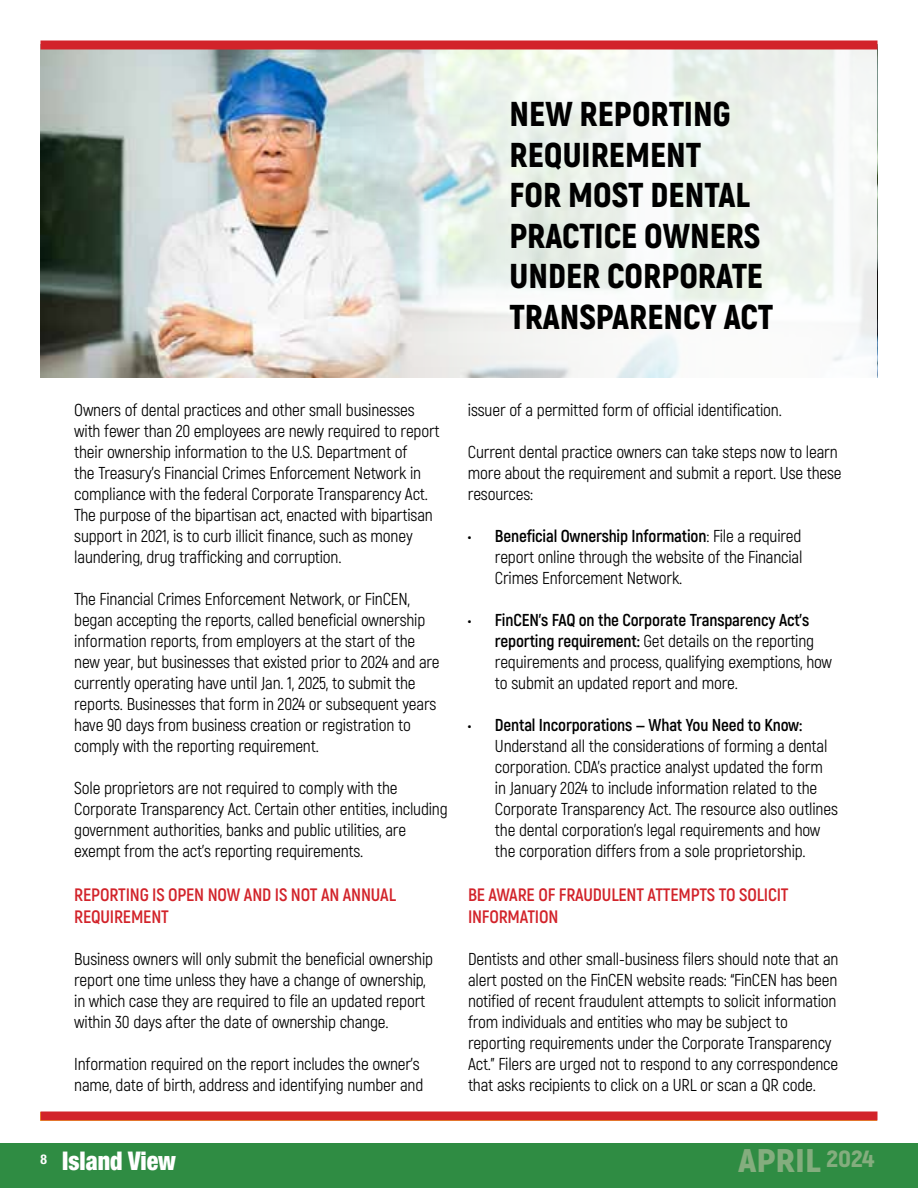
<style>
.page{position:relative;width:918px;height:1188px;background:#fff}
.page>*{position:absolute;margin:0;border:0;box-sizing:border-box;transform-origin:0 0}
.t1{font:900 34.5px/40.5px "Akrobat";color:#000}
.t2{font:900 32.7px "Akrobat";color:#84ad7e;scale:1.14 1}
.t3{font:900 condensed 25.8px "Helvetica Neue LT Std";color:#fff;scale:.93 1}
.t4{font:700 18px/22.5px "Akrobat";letter-spacing:-.01em;color:#d2232a}
.t5{font:17.25px/21px "Akrobat";letter-spacing:-.01em;color:#000}
.t6{font:700 17.25px "Akrobat";letter-spacing:-.01em;color:#000}
.s1{font-weight:700}
</style>
<div class="page">
<div style="left:0;top:1143px;width:918px;height:45px;background:#2f8c43"></div>
<img style="left:40px;top:50px;width:298px;height:328px">
<div style="left:40px;top:1112px;width:838px;height:8px;background:#d2232a"></div>
<svg style="left:338px;top:50px;width:540px;height:328px;fill:#edf3ed"></svg>
<div style="left:40px;top:40px;width:838px;height:10px;background:#d2232a"></div>
<h1 class="t1" style="left:510px;top:94px;width:265px">NEW REPORTING<br>REQUIREMENT<br>FOR MOST DENTAL<br>PRACTICE OWNERS<br>UNDER CORPORATE<br>TRANSPARENCY ACT</h1>
<p class="t5" style="left:74px;top:400px;width:367px">Owners of dental practices and other small businesses with fewer than 20 employees are newly required to report their ownership information to the U.S. Department of<br>the Treasury’s Financial Crimes Enforcement Network in compliance with the federal Corporate Transparency Act.<br>The purpose of the bipartisan act, enacted with bipartisan support in 2021, is to curb illicit finance, such as money laundering, drug trafficking and corruption.</p>
<p class="t5" style="left:74px;top:588px;width:367px">The Financial Crimes Enforcement Network, or FinCEN, began accepting the reports, called beneficial ownership information reports, from employers at the start of the new year, but businesses that existed prior to 2024 and are currently operating have until Jan. 1, 2025, to submit the reports. Businesses that form in 2024 or subsequent years have 90 days from business creation or registration to comply with the reporting requirement.</p>
<p class="t5" style="left:74px;top:777px;width:375px">Sole proprietors are not required to comply with the Corporate Transparency Act. Certain other entities, including government authorities, banks and public utilities, are exempt from the act’s reporting requirements.</p>
<p class="t4" style="left:74px;top:883px;width:323px">REPORTING IS OPEN NOW AND IS NOT AN ANNUAL<br>REQUIREMENT</p>
<p class="t5" style="left:74px;top:949px;width:360px">Business owners will only submit the beneficial ownership report one time unless they have a change of ownership, in which case they are required to file an updated report within 30 days after the date of ownership change.</p>
<p class="t5" style="left:74px;top:1053px;width:351px">Information required on the report includes the owner’s name, date of birth, address and identifying number and</p>
<p class="t5" style="left:468px;top:399px;width:315px">issuer of a permitted form of official identification.</p>
<p class="t5" style="left:468px;top:442px;width:375px">Current dental practice owners can take steps now to learn more about the requirement and submit a report. Use these resources:</p>
<p class="t5" style="left:495px;top:525px;width:309px;text-align:justify;text-indent:-27px"><span class="s1">• Beneficial Ownership Information</span>: File a required report online through the website of the Financial Crimes Enforcement Network.</p>
<p class="t5" style="left:495px;top:609px;width:338px;text-indent:-27px"><span class="s1">• FinCEN’s FAQ on the Corporate Transparency Act’s reporting requirement:</span> Get details on the reporting requirements and process, qualifying exemptions, how to submit an updated report and more.</p>
<p class="t6" style="left:468px;top:714px;width:336px">• Dental Incorporations — What You Need to Know:</p>
<p class="t5" style="left:495px;top:735px;width:344px">Understand all the considerations of forming a dental corporation. CDA’s practice analyst updated the form in January 2024 to include information related to the Corporate Transparency Act. The resource also outlines the dental corporation’s legal requirements and how the corporation differs from a sole proprietorship.</p>
<p class="t4" style="left:468px;top:883px;width:322px">BE AWARE OF FRAUDULENT ATTEMPTS TO SOLICIT<br>INFORMATION</p>
<p class="t5" style="left:468px;top:949px;width:372px">Dentists and other small-business filers should note that an alert posted on the FinCEN website reads: “FinCEN has been notified of recent fraudulent attempts to solicit information from individuals and entities who may be subject to reporting requirements under the Corporate Transparency Act.” Filers are urged not to respond to any correspondence that asks recipients to click on a URL or scan a QR code.</p>
<h3 class="t3" style="left:40px;top:1145px;width:147px"><sup>8</sup> Island View</h3>
<h2 class="t2" style="left:738px;top:1140px;width:121px">APRIL <sup>2024</sup></h2>
</div>
